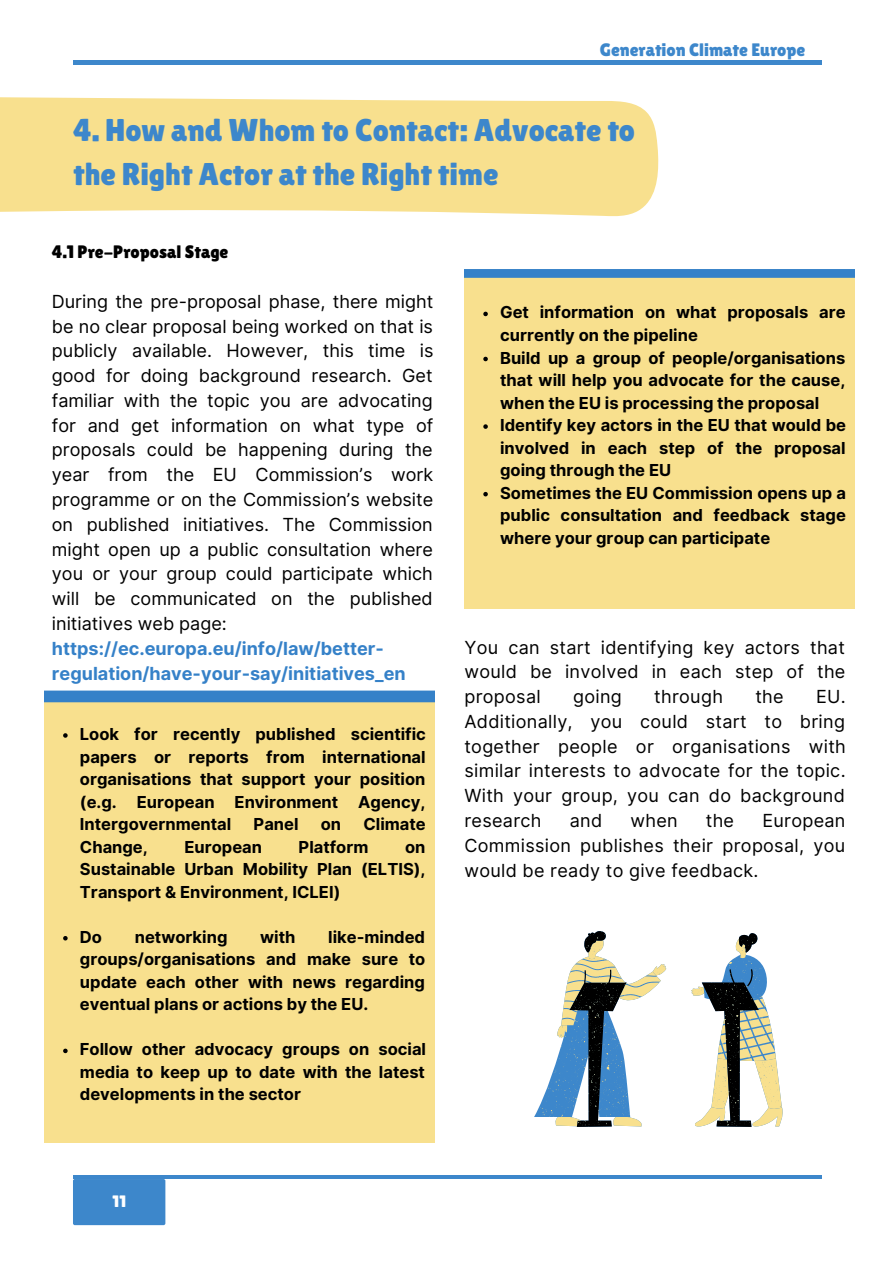
<style>
.page{position:relative;width:894px;height:1264px;background:#fff}
.page>*{position:absolute;margin:0;border:0;box-sizing:border-box;transform-origin:0 0}
.t1{font:31.5px/44px "Lilita One";color:#3d87cb}
.t2{font:18px/24.8px "Inter";letter-spacing:.015em;color:#000;text-align:justify}
.t3{font:700 18px/24.8px "Inter";color:#3581c8}
.t4{font:18px "Lilita One";color:#3d87cb}
.t5{font:18px "Lilita One";color:#000}
.t6{font:700 16.5px/22.5px "Inter";color:#000;text-align:justify}
.t7{font:16.5px "Lilita One";color:#fff}
</style>
<div class="page">
<hr style="left:73px;top:61px;width:748px;height:3px;background:#3d87cb">
<hr style="left:73px;top:1175px;width:748px;height:3px;background:#3d87cb">
<div style="left:73px;top:1178px;width:92px;height:47px;background:#3d87cb;border-radius:2px"></div>
<svg style="left:0;top:97px;width:658px;height:120px;background:#f8e296"></svg>
<div style="left:44px;top:690px;width:390px;height:452px;background:#f8e08e"></div>
<svg style="left:63px;top:733px;width:5px;height:4px"></svg>
<svg style="left:63px;top:936px;width:5px;height:4px"></svg>
<svg style="left:63px;top:1048px;width:5px;height:5px"></svg>
<div style="left:464px;top:269px;width:390px;height:339px;background:#f8e08e"></div>
<svg style="left:483px;top:312px;width:4px;height:4px"></svg>
<svg style="left:483px;top:357px;width:4px;height:4px"></svg>
<svg style="left:483px;top:424px;width:4px;height:5px"></svg>
<svg style="left:483px;top:492px;width:4px;height:4px"></svg>
<svg style="left:535px;top:931px;width:248px;height:196px"></svg>
<p class="t4" style="left:599px;top:39px;width:207px">Generation Climate Europe</p>
<h1 class="t1" style="left:73px;top:108px;width:563px">4. How and Whom to Contact: Advocate to the Right Actor at the Right time</h1>
<p class="t5" style="left:52px;top:241px;width:178px">4.1 Pre-Proposal Stage</p>
<p class="t2" style="left:52px;top:289px;width:383px">During the pre-proposal phase, there might be no clear proposal being worked on that is publicly available. However, this time is good for doing background research. Get familiar with the topic you are advocating for and get information on what type of proposals could be happening during the year from the EU Commission’s work programme or on the Commission’s website on published initiatives. The Commission might open up a public consultation where you or your group could participate which will be communicated on the published initiatives web page:</p>
<p class="t3" style="left:52px;top:636px;width:355px">https://ec.europa.eu/info/law/better&shy;regulation/have-your-say/initiatives_en</p>
<p class="t6" style="left:80px;top:722px;width:347px">Look for recently published scientific papers or reports from international organisations that support your position (e.g. European Environment Agency, Intergovernmental</p>
<p class="t6" style="left:253px;top:812px;width:46px">Panel</p>
<p class="t6" style="left:321px;top:812px;width:22px">on</p>
<p class="t6" style="left:363px;top:812px;width:64px">Climate</p>
<p class="t6" style="left:80px;top:835px;width:69px">Change,</p>
<p class="t6" style="left:184px;top:835px;width:79px">European</p>
<p class="t6" style="left:298px;top:835px;width:71px">Platform</p>
<p class="t6" style="left:80px;top:835px;width:347px;text-indent:325px">on Sustainable Urban Mobility Plan (ELTIS), Transport &amp; Environment, ICLEI)</p>
<p class="t6" style="left:80px;top:925px;width:24px">Do</p>
<p class="t6" style="left:135px;top:925px;width:94px">networking</p>
<p class="t6" style="left:260px;top:925px;width:37px">with</p>
<p class="t6" style="left:80px;top:925px;width:347px;text-indent:248px">like-minded groups/organisations and make sure to update each other with news regarding eventual plans or actions by the EU.</p>
<p class="t6" style="left:80px;top:1038px;width:347px">Follow other advocacy groups on social media to keep up to date with the latest developments in the sector</p>
<p class="t6" style="left:500px;top:301px;width:347px;text-align:left">Get information on what proposals are currently on the pipeline<br>Build up a group of people/organisations that will help you advocate for the cause, when the EU is processing the proposal Identify key actors in the EU that would be involved in each step of the proposal going through the EU<br>Sometimes the EU Commission opens up a public consultation and feedback stage where your group can participate</p>
<p class="t2" style="left:464px;top:634px;width:382px">You can start identifying key actors that would be involved in each step of the proposal</p>
<p class="t2" style="left:573px;top:684px;width:50px">going</p>
<p class="t2" style="left:654px;top:684px;width:70px">through</p>
<p class="t2" style="left:755px;top:684px;width:30px">the</p>
<p class="t2" style="left:464px;top:684px;width:383px;text-indent:351px">EU.<br>Additionally, you could start to bring together people or organisations with similar interests to advocate for the topic.<br>With your group, you can do background research</p>
<p class="t2" style="left:464px;top:808px;width:382px;text-indent:298px">European Commission publishes their proposal, you would be ready to give feedback.</p>
<p class="t2" style="left:569px;top:808px;width:34px">and</p>
<p class="t2" style="left:630px;top:808px;width:49px">when</p>
<p class="t2" style="left:705px;top:808px;width:30px">the</p>
<p class="t7" style="left:113px;top:1191px;width:15px">11</p>
</div>
